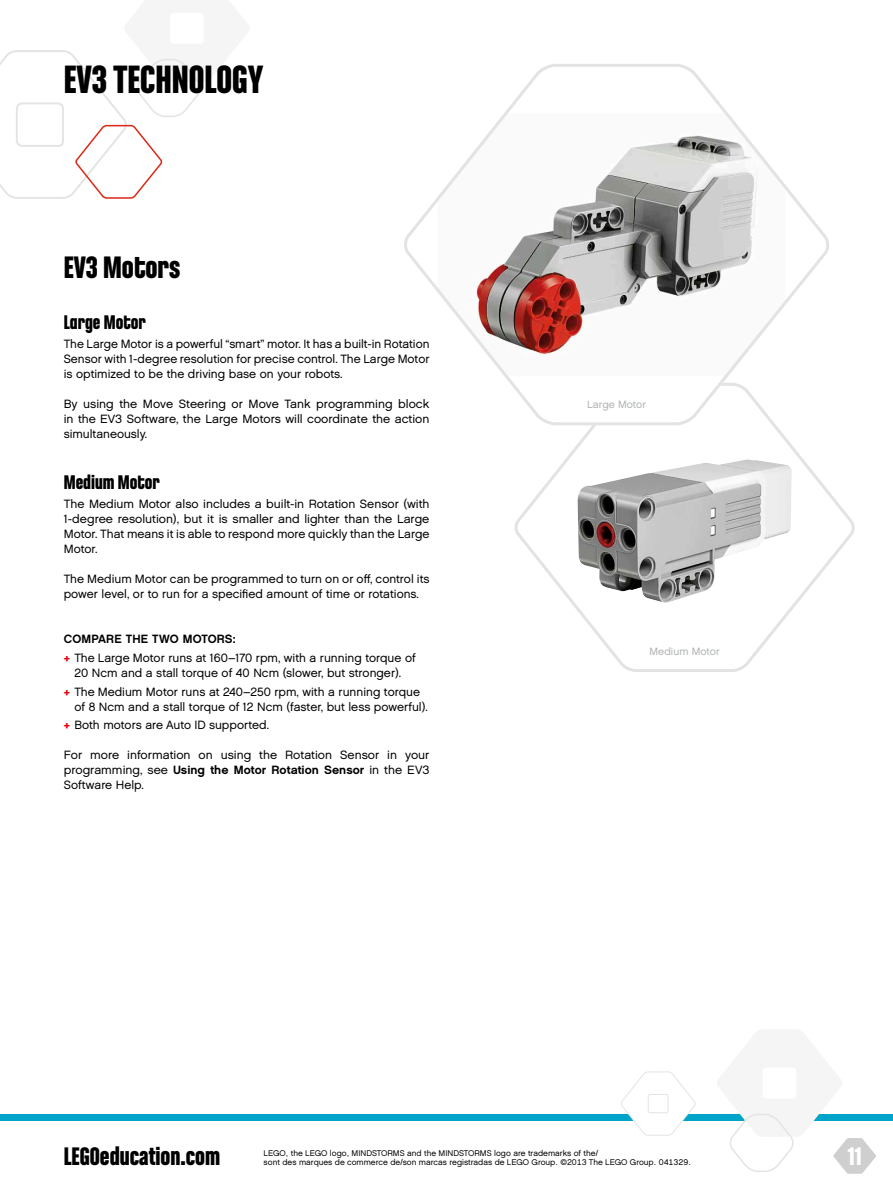
<style>
.page{position:relative;width:893px;height:1191px;background:#fff}
.page>*{position:absolute;margin:0;border:0;box-sizing:border-box;transform-origin:0 0}
.t1{font:700 42px "LEGO Chalet Comprime 80";color:#000}
.t2{font:700 33px "LEGO Chalet Comprime 80";color:#000}
.t3{font:700 27px "LEGO Chalet Comprime 60";color:#000}
.t4{font:700 27px "LEGO Chalet Comprime 80";color:#fff}
.t5{font:700 21px "LEGO Chalet Comprime 80";color:#000}
.t6{font:12px/15px "LEGO Chalet 60";color:#000;text-align:justify}
.t7{font:10.5px "LEGO Chalet 60";color:#b0b2b2}
.t8{font:8.25px/9.8px "LEGO Chalet 60";color:#000}
.s1{font-weight:700}
.s2{font-weight:700;color:#e3000a}
</style>
<div class="page">
<div style="left:0;top:1114px;width:893px;height:6px;background:#00a4c8"></div>
<svg style="left:621px;top:1071px;width:75px;height:65px"></svg>
<svg style="left:0;top:50px;width:201px;height:149px"></svg>
<svg style="left:514px;top:427px;width:341px;height:245px"></svg>
<svg style="left:404px;top:64px;width:425px;height:363px"></svg>
<svg style="left:717px;top:1113px;width:159px;height:60px"></svg>
<h1 class="t1" style="left:64px;top:55px;width:201px">EV3 Technology</h1>
<h2 class="t2" style="left:64px;top:248px;width:118px">EV3 Motors</h2>
<h3 class="t5" style="left:64px;top:310px;width:84px">Large Motor</h3>
<p class="t6" style="left:64px;top:336px;width:367px">The Large Motor is a powerful “smart” motor. It has a built-in Rotation Sensor with 1-degree resolution for precise control. The Large Motor is optimized to be the driving base on your robots.</p>
<p class="t6" style="left:64px;top:396px;width:367px">By using the Move Steering or Move Tank programming block in the EV3 Software, the Large Motors will coordinate the action simultaneously.</p>
<h3 class="t5" style="left:64px;top:470px;width:98px">Medium Motor</h3>
<p class="t6" style="left:64px;top:496px;width:367px">The Medium Motor also includes a built-in Rotation Sensor (with 1-degree resolution), but it is smaller and lighter than the Large Motor. That means it is able to respond more quickly than the Large Motor.</p>
<p class="t6" style="left:64px;top:571px;width:367px">The Medium Motor can be programmed to turn on or off, control its power level, or to run for a specified amount of time or rotations.</p>
<p class="t6" style="left:64px;top:629px;width:354px;line-height:18.8px"><span class="s1">Compare the two motors:<br></span><span class="s2">+</span> The Large Motor runs at 160–170 rpm, with a running torque of</p>
<p class="t6" style="left:64px;top:663px;width:358px;line-height:18.8px;text-indent:11px">20 Ncm and a stall torque of 40 Ncm (slower, but stronger).<br><span class="s2">+</span> The Medium Motor runs at 240–250 rpm, with a running torque</p>
<p class="t6" style="left:64px;top:697px;width:364px;line-height:18.8px;text-indent:11px">of 8 Ncm and a stall torque of 12 Ncm (faster, but less powerful). <span class="s2">+</span> Both motors are Auto ID supported.</p>
<p class="t6" style="left:64px;top:747px;width:367px">For more information on using the Rotation Sensor in your programming, see <span class="s1">Using the Motor Rotation Sensor</span> in the EV3<br>Software Help.</p>
<p class="t7" style="left:587px;top:398px;width:60px">Large Motor</p>
<p class="t7" style="left:650px;top:645px;width:72px">Medium Motor</p>
<h3 class="t3" style="left:64px;top:1140px;width:158px">LEGOeducation.com</h3>
<h3 class="t4" style="left:848px;top:1140px;width:16px">11</h3>
<p class="t8" style="left:264px;top:1148px;width:429px">LEGO, the LEGO logo, MINDSTORMS and the MINDSTORMS logo are trademarks of the/<br>sont des marques de commerce de/son marcas registradas de LEGO Group. ©2013 The LEGO Group. 041329.</p>
</div>
